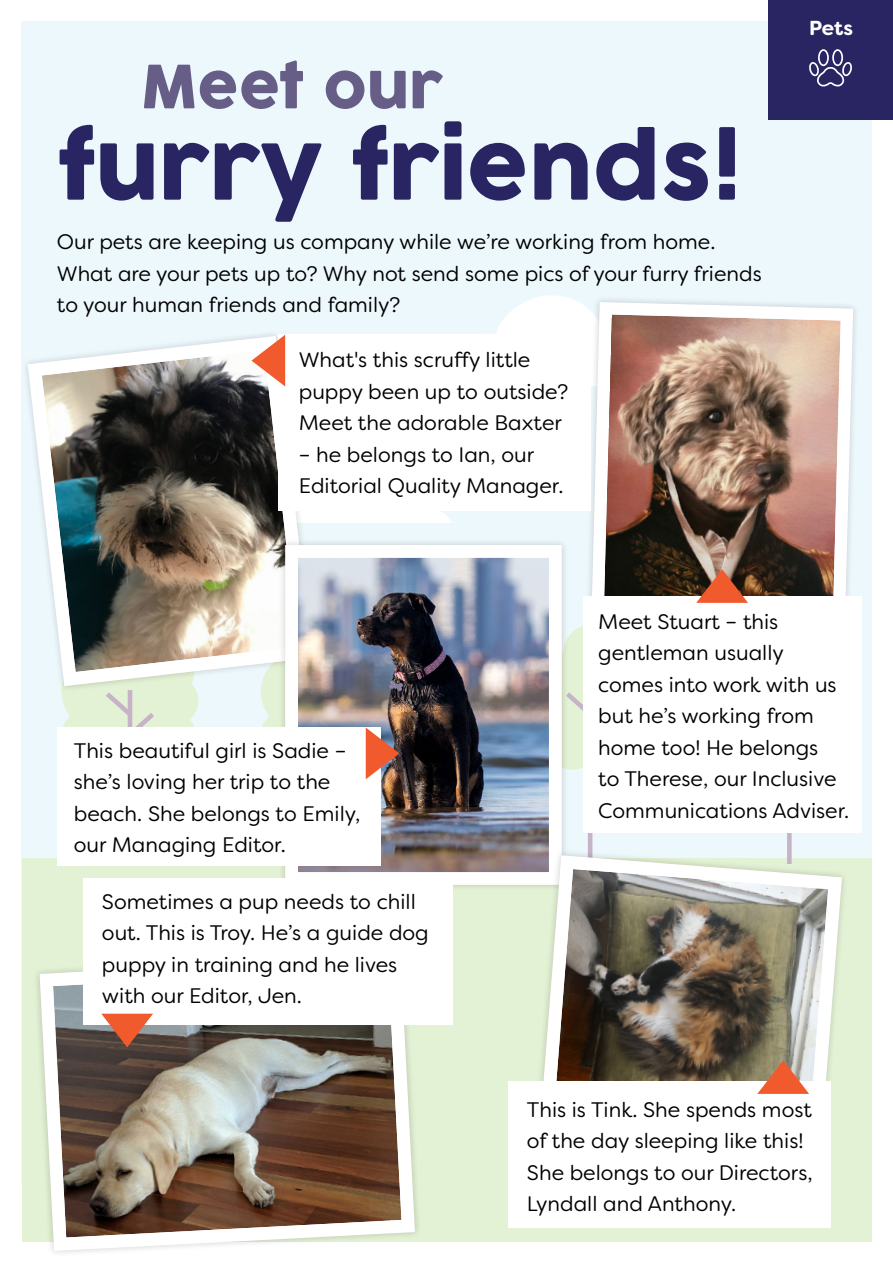
<style>
.page{position:relative;width:893px;height:1263px;background:#fff}
.page>*{position:absolute;margin:0;border:0;box-sizing:border-box;transform-origin:0 0}
.Heading_2{font:88.2px "Cocogoose Pro";color:#292562}
.Heading_2-2{font:58.8px "Cocogoose Pro";color:#665e87}
.t1{font:21px/31.5px "Filson Soft";color:#000}
.t2{font:700 20.25px "Filson Soft";color:#fff}
</style>
<div class="page">
<div style="left:21px;top:21px;width:851px;height:1164px;background:#edf8fd"></div>
<div style="left:319px;top:511px;width:133px;height:12px;background:#fff"></div>
<svg style="left:496px;top:295px;width:88px;height:39px"></svg>
<div style="left:22px;top:859px;width:850px;height:383px;background:#e3f1d4"></div>
<hr style="left:588px;top:690px;width:4px;height:174px;background:#c7b3c7">
<svg style="left:569px;top:626px;width:14px;height:144px;background:#e2eed4"></svg>
<div style="left:787px;top:690px;width:5px;height:174px;background:#c7b3c7"></div>
<svg style="left:62px;top:693px;width:136px;height:34px;background:#e1ecd4"></svg>
<img style="left:26px;top:334px;width:293px;height:359px">
<img style="left:279px;top:539px;width:289px;height:348px">
<img style="left:585px;top:299px;width:271px;height:297px">
<img style="left:37px;top:948px;width:385px;height:305px">
<div style="left:768px;top:0;width:125px;height:119px;background:#292562"></div>
<svg style="left:809px;top:49px;width:43px;height:37px"></svg>
<img style="left:527px;top:848px;width:322px;height:234px">
<div style="left:583px;top:596px;width:278px;height:237px;background:#fff"></div>
<div style="left:278px;top:334px;width:313px;height:177px;background:#fff"></div>
<div style="left:57px;top:727px;width:323px;height:139px;background:#fff"></div>
<div style="left:84px;top:878px;width:369px;height:146px;background:#fff"></div>
<div style="left:508px;top:1082px;width:323px;height:146px;background:#fff"></div>
<svg style="left:252px;top:335px;width:33px;height:51px"></svg>
<svg style="left:696px;top:569px;width:52px;height:34px;background:#a35134"></svg>
<img style="left:261px;top:625px;width:138px;height:154px">
<svg style="left:101px;top:1014px;width:52px;height:33px;background:#b16249"></svg>
<svg style="left:757px;top:1060px;width:52px;height:34px;background:#d38768"></svg>
<h2 class="Heading_2-2" style="left:141px;top:51px;width:303px">Meet our</h2>
<h2 class="Heading_2" style="left:57px;top:113px;width:687px">furry friends!</h2>
<p class="t1" style="left:57px;top:226px;width:706px">Our pets are keeping us company while we’re working from home.<br>What are your pets up to? Why not send some pics of your furry friends to your human friends and family?</p>
<p class="t1" style="left:299px;top:344px;width:271px">What's this scruffy little puppy been up to outside?<br>Meet the adorable Baxter</p>
<p class="t1" style="left:299px;top:439px;width:266px">– he belongs to Ian, our<br>Editorial Quality Manager.</p>
<p class="t2" style="left:809px;top:15px;width:45px">Pets</p>
<p class="t1" style="left:74px;top:734px;width:288px">This beautiful girl is Sadie – she’s loving her trip to the beach. She belongs to Emily, our Managing Editor.</p>
<p class="t1" style="left:102px;top:885px;width:328px">Sometimes a pup needs to chill out. This is Troy. He’s a guide dog puppy in training and he lives with our Editor, Jen.</p>
<p class="t1" style="left:598px;top:605px;width:252px">Meet Stuart – this gentleman usually comes into work with us but he’s working from home too! He belongs<br>to Therese, our Inclusive<br>Communications Adviser.</p>
<p class="t1" style="left:527px;top:1093px;width:287px">This is Tink. She spends most of the day sleeping like this!<br>She belongs to our Directors,<br>Lyndall and Anthony.</p>
</div>
